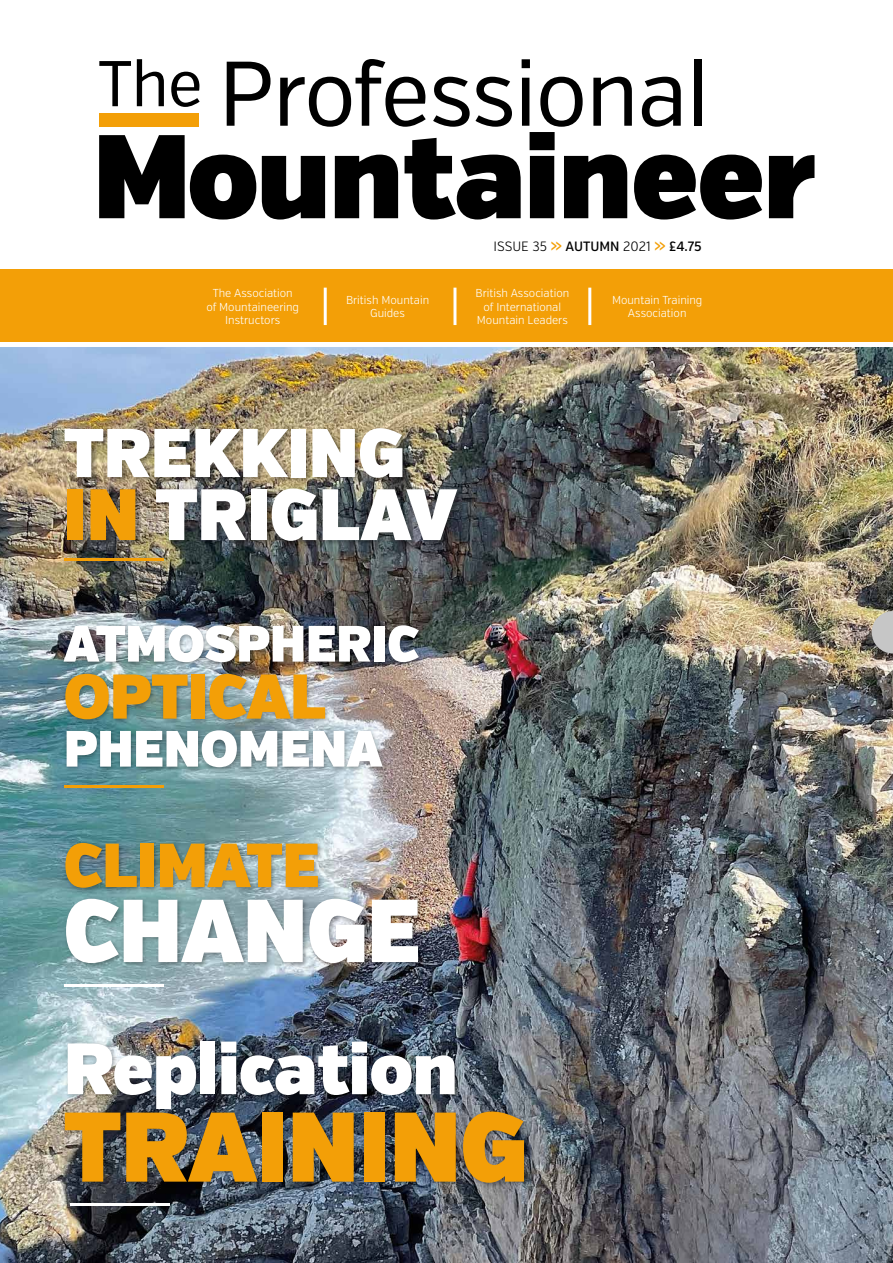
<style>
.page{position:relative;width:893px;height:1263px;background:#fff}
.page>*{position:absolute;margin:0;border:0;box-sizing:border-box;transform-origin:0 0}
.t1{font:118.65px "Verb Cond Ultra";color:#000}
.t2{font:98.7px "Verb Cond Ultra";color:#f39f07}
.t3{font:91.5px "Verb Cond";letter-spacing:-.01em;color:#000}
.t4{font:89.1px "Verb Cond Ultra";color:#fff}
.t5{font:72.45px "Verb Cond Ultra";color:#fff}
.t6{font:68.7px "Verb Cond Ultra";color:#fff}
.t7{font:63px "Verb Cond Ultra";color:#f39f07}
.t8{font:62.1px "Verb Cond Ultra";color:#f39f07}
.t9{font:51px "Verb Cond Ultra";color:#fff}
.t10{font:300 13.5px "Verb Cond";color:#000}
.t11{font:300 11.55px/13.8px "Verb Cond";color:#fff;text-align:center}
.s1{font-weight:500;font-size:18px;color:#f39f07}
.s2{font-weight:500}
.s3{color:#f39f07}
</style>
<div class="page">
<img style="left:0;top:347px;width:893px;height:916px">
<div style="left:99px;top:113px;width:100px;height:14px;background:#f39f07"></div>
<div style="left:0;top:270px;width:893px;height:72px;background:#f39f07"></div>
<hr style="left:324px;top:288px;width:3px;height:37px;background:#fff">
<hr style="left:453px;top:288px;width:3px;height:37px;background:#fff">
<hr style="left:588px;top:288px;width:3px;height:37px;background:#fff">
<div style="left:62px;top:1038px;width:468px;height:150px;background:#000;opacity:.35"></div>
<hr style="left:64px;top:558px;width:100px;height:2px;background:#f39f07">
<div style="left:64px;top:427px;width:400px;height:120px;background:#000;opacity:.35"></div>
<hr style="left:64px;top:984px;width:100px;height:2px;background:#fff">
<div style="left:61px;top:623px;width:363px;height:150px;background:#000;opacity:.35"></div>
<div style="left:62px;top:841px;width:362px;height:128px;background:#000;opacity:.35"></div>
<hr style="left:64px;top:785px;width:100px;height:3px;background:#f39f07">
<hr style="left:70px;top:1203px;width:100px;height:2px;background:#fff">
<svg style="left:872px;top:611px;width:21px;height:42px"></svg>
<h3 class="t3" style="left:98px;top:39px;width:613px"><sup>The</sup> Professional</h3>
<h1 class="t1" style="left:93px;top:104px;width:724px">Mountaineer</h1>
<p class="t10" style="left:493px;top:238px;width:210px">ISSUE 35 <span class="s1">»</span> <span class="s2">AUTUMN</span> 2021 <span class="s1">»</span> <span class="s2">£4.75</span></p>
<p class="t11" style="left:207px;top:286px;width:94px">The Association of Mountaineering<br>Instructors</p>
<p class="t11" style="left:346px;top:293px;width:85px">British Mountain<br>Guides</p>
<p class="t11" style="left:475px;top:286px;width:95px">British Association of International<br>Mountain Leaders</p>
<p class="t11" style="left:612px;top:293px;width:92px">Mountain Training<br>Association</p>
<h3 class="t6" style="left:64px;top:411px;width:342px">TREKKING</h3>
<h3 class="t5" style="left:64px;top:470px;width:394px"><span class="s3">IN</span> TRIGLAV</h3>
<h3 class="t9" style="left:64px;top:613px;width:357px">ATMOSPHERIC</h3>
<h3 class="t7" style="left:64px;top:658px;width:263px">OPTICAL</h3>
<h3 class="t9" style="left:64px;top:718px;width:320px">PHENOMENA</h3>
<h3 class="t8" style="left:64px;top:827px;width:257px">CLIMATE</h3>
<h3 class="t4" style="left:64px;top:876px;width:358px">CHANGE</h3>
<h3 class="t5" style="left:64px;top:1024px;width:395px">Replication</h3>
<h2 class="t2" style="left:64px;top:1087px;width:465px">TRAINING</h2>
</div>
